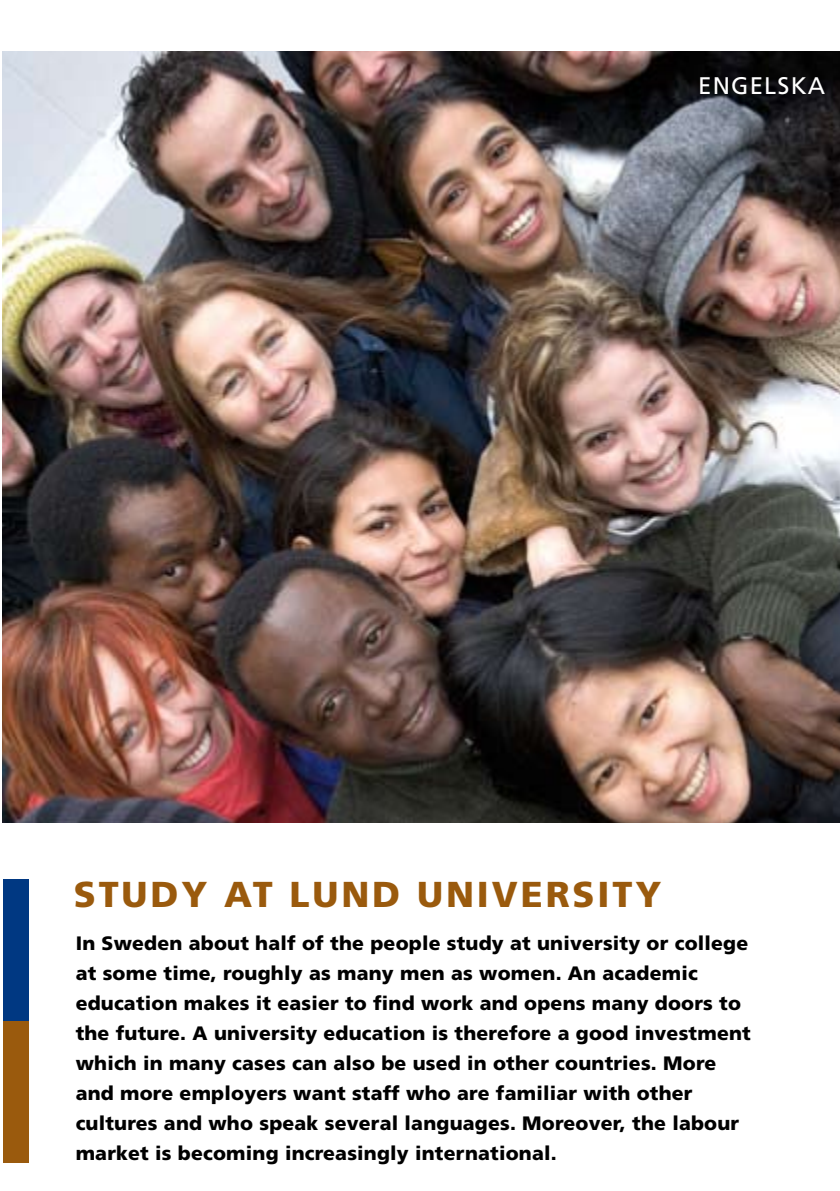
<style>
.page{position:relative;width:840px;height:1191px;background:#fff}
.page>*{position:absolute;margin:0;border:0;box-sizing:border-box;transform-origin:0 0}
.t1{font:900 36px "Frutiger";letter-spacing:.08em;color:#9a5a0d}
.t2{font:24px "Frutiger";letter-spacing:.05em;color:#fff}
.t3{font:900 19.4px/30px "Frutiger";letter-spacing:.01em;color:#000}
</style>
<div class="page">
<img style="left:3px;top:51px;width:836px;height:771px">
<div style="left:3px;top:1001px;width:25px;height:161px;background:#9a5a0d"></div>
<div style="left:3px;top:879px;width:25px;height:142px;background:#003882"></div>
<p class="t2" style="left:697px;top:71px;width:129px">ENGELSKA</p>
<h1 class="t1" style="left:74px;top:873px;width:588px">STUDY AT LUND UNIVERSITY</h1>
<p class="t3" style="left:76px;top:928px;width:676px">In Sweden about half of the people study at university or college at some time, roughly as many men as women. An academic education makes it easier to find work and opens many doors to the future. A university education is therefore a good investment which in many cases can also be used in other countries. More and more employers want staff who are familiar with other cultures and who speak several languages. Moreover, the labour market is becoming increasingly international.</p>
</div>
